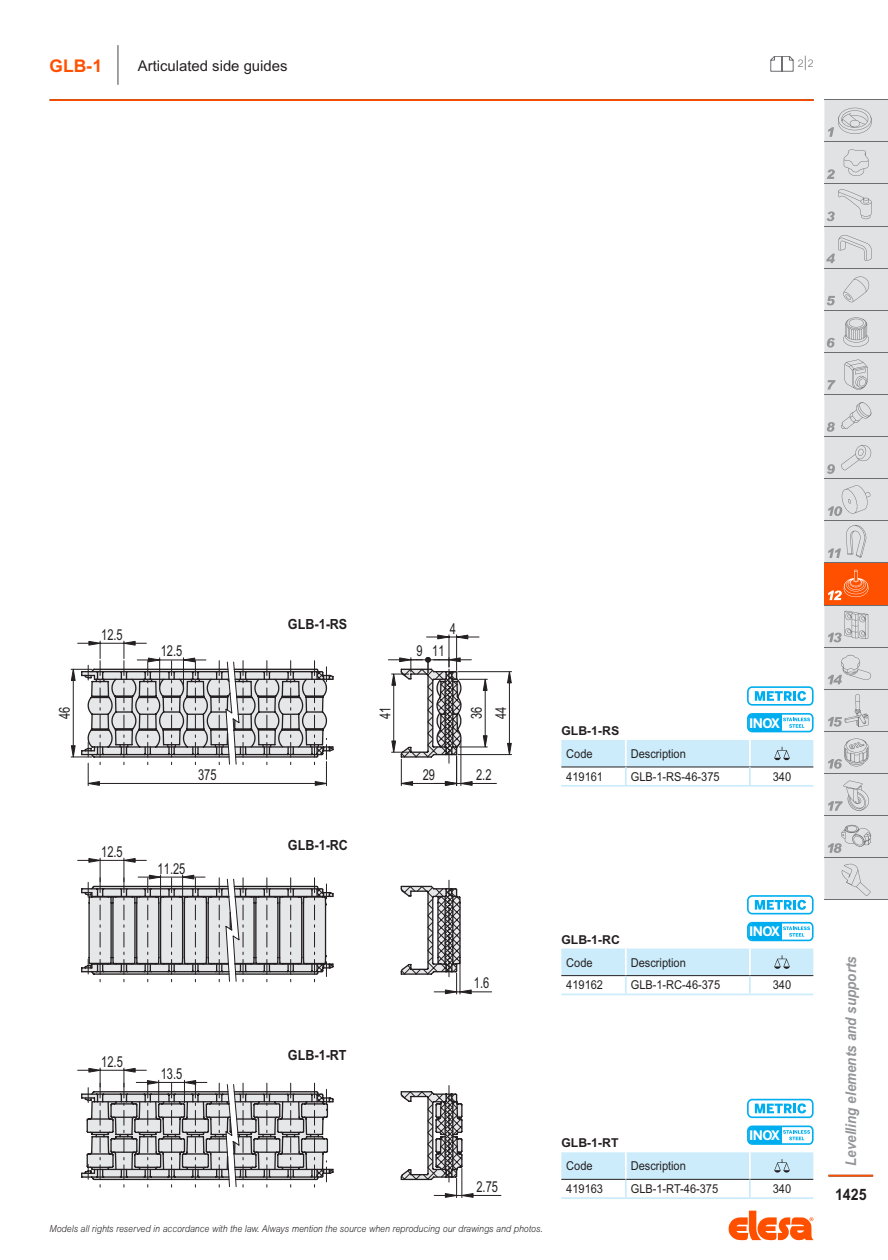
<style>
.page{position:relative;width:888px;height:1260px;background:#fff}
.page>*{position:absolute;margin:0;border:0;box-sizing:border-box;transform-origin:0 0}
.series_2P{font:700 17.5px "Arial MT Std";color:#ff5000}
.t1{font:700 15.75px "Arial MT Std";color:#231f20;scale:.9 1}
.box_ancorato_immagin{font:15.05px/24.3px "Arial Narrow";color:#231f20;scale:.9 1}
.t2{font:italic 700 14.88px "Arial MT Std";color:#939598;scale:.9 1}
.subtitle{font:14.88px "Arial MT Std";color:#231f20}
.box_ancorato_immagin-2{font:700 14px "Arial";color:#231f20;scale:.9 1}
.t3{font:700 13.12px "Benton Sans";letter-spacing:-.05em;color:#fff}
.code{font:12.25px "Arial MT Std";color:#231f20;scale:.9 1}
.bold_L{font:12.25px "Arial MT Std";color:#231f20;scale:.9 1}
.Table_e_pp{font:700 12.25px "Arial MT Std";color:#231f20}
.normal_C{font:12.25px "Arial MT Std";color:#231f20;scale:.9 1}
.EG_next_page{font:300 10.5px "Arial MT Std";color:#6c6d70}
.t4{font:italic 300 9.62px "Arial MT Std";color:#231f20;scale:.9 1}
.s1{font-size:15.75px}
</style>
<div class="page">
<svg style="left:728px;top:1211px;width:86px;height:29px"></svg>
<div style="left:824px;top:100px;width:64px;height:800px;background:#e1e2e4"></div>
<div style="left:824px;top:563px;width:64px;height:42px;background:#ff5000"></div>
<hr style="left:824px;top:99px;width:64px;height:1px;background:#6c6d70">
<hr style="left:824px;top:141px;width:64px;height:1px;background:#6c6d70">
<hr style="left:824px;top:183px;width:64px;height:1px;background:#6c6d70">
<hr style="left:824px;top:226px;width:64px;height:1px;background:#6c6d70">
<hr style="left:824px;top:268px;width:64px;height:1px;background:#6c6d70">
<hr style="left:824px;top:310px;width:64px;height:1px;background:#6c6d70">
<hr style="left:824px;top:352px;width:64px;height:1px;background:#6c6d70">
<hr style="left:824px;top:394px;width:64px;height:1px;background:#6c6d70">
<hr style="left:824px;top:436px;width:64px;height:1px;background:#6c6d70">
<hr style="left:824px;top:478px;width:64px;height:1px;background:#6c6d70">
<hr style="left:824px;top:520px;width:64px;height:1px;background:#6c6d70">
<hr style="left:824px;top:563px;width:64px;height:1px;background:#6c6d70">
<hr style="left:824px;top:605px;width:64px;height:1px;background:#6c6d70">
<hr style="left:824px;top:647px;width:64px;height:1px;background:#6c6d70">
<hr style="left:824px;top:689px;width:64px;height:1px;background:#6c6d70">
<hr style="left:824px;top:731px;width:64px;height:1px;background:#6c6d70">
<hr style="left:824px;top:773px;width:64px;height:1px;background:#6c6d70">
<hr style="left:824px;top:815px;width:64px;height:1px;background:#6c6d70">
<hr style="left:824px;top:857px;width:64px;height:1px;background:#6c6d70">
<hr style="left:824px;top:900px;width:64px;height:1px;background:#6c6d70">
<svg style="left:827px;top:169px;width:8px;height:10px"></svg>
<svg style="left:827px;top:296px;width:8px;height:9px"></svg>
<svg style="left:827px;top:338px;width:8px;height:10px"></svg>
<svg style="left:827px;top:380px;width:9px;height:10px"></svg>
<svg style="left:827px;top:422px;width:8px;height:10px"></svg>
<svg style="left:827px;top:464px;width:8px;height:10px"></svg>
<svg style="left:843px;top:317px;width:26px;height:30px"></svg>
<svg style="left:844px;top:359px;width:24px;height:31px"></svg>
<svg style="left:841px;top:402px;width:30px;height:27px"></svg>
<svg style="left:841px;top:444px;width:30px;height:26px"></svg>
<svg style="left:828px;top:570px;width:40px;height:30px"></svg>
<svg style="left:828px;top:611px;width:40px;height:31px"></svg>
<svg style="left:828px;top:484px;width:43px;height:32px"></svg>
<svg style="left:828px;top:694px;width:40px;height:33px"></svg>
<svg style="left:828px;top:655px;width:43px;height:29px"></svg>
<svg style="left:828px;top:739px;width:40px;height:30px"></svg>
<svg style="left:828px;top:781px;width:41px;height:30px"></svg>
<svg style="left:844px;top:149px;width:24px;height:27px"></svg>
<svg style="left:827px;top:189px;width:45px;height:32px"></svg>
<svg style="left:826px;top:235px;width:46px;height:28px"></svg>
<svg style="left:828px;top:108px;width:44px;height:29px"></svg>
<svg style="left:843px;top:275px;width:26px;height:27px"></svg>
<svg style="left:828px;top:525px;width:39px;height:33px"></svg>
<svg style="left:828px;top:825px;width:43px;height:28px"></svg>
<svg style="left:839px;top:863px;width:32px;height:33px"></svg>
<hr style="left:50px;top:99px;width:764px;height:2px;background:#ff5000">
<hr style="left:828px;top:1175px;width:45px;height:2px;background:#ff5000">
<svg style="left:770px;top:56px;width:23px;height:16px"></svg>
<hr style="left:117px;top:45px;width:2px;height:40px;background:#939598">
<hr style="left:449px;top:635px;width:1px;height:32px;background:#231f20">
<hr style="left:456px;top:635px;width:1px;height:35px;background:#231f20">
<svg style="left:427px;top:634px;width:52px;height:6px"></svg>
<svg style="left:388px;top:657px;width:108px;height:129px"></svg>
<hr style="left:458px;top:671px;width:54px;height:1px;background:#231f20">
<hr style="left:458px;top:754px;width:54px;height:1px;background:#231f20">
<hr style="left:509px;top:683px;width:1px;height:60px;background:#231f20">
<svg style="left:507px;top:671px;width:5px;height:13px"></svg>
<svg style="left:507px;top:743px;width:5px;height:13px"></svg>
<svg style="left:433px;top:989px;width:68px;height:209px"></svg>
<svg style="left:71px;top:641px;width:256px;height:117px"></svg>
<svg style="left:80px;top:667px;width:382px;height:218px"></svg>
<svg style="left:86px;top:895px;width:139px;height:173px"></svg>
<svg style="left:78px;top:1068px;width:249px;height:120px"></svg>
<svg style="left:225px;top:668px;width:238px;height:513px"></svg>
<hr style="left:561px;top:785px;width:65px;height:2px;background:#ccecfb">
<hr style="left:626px;top:785px;width:124px;height:2px;background:#ccecfb">
<hr style="left:750px;top:785px;width:63px;height:2px;background:#ccecfb">
<svg style="left:561px;top:740px;width:252px;height:46px"></svg>
<hr style="left:561px;top:994px;width:65px;height:1px;background:#ccecfb">
<hr style="left:626px;top:994px;width:124px;height:1px;background:#ccecfb">
<hr style="left:750px;top:994px;width:63px;height:1px;background:#ccecfb">
<svg style="left:561px;top:949px;width:252px;height:45px"></svg>
<hr style="left:561px;top:1197px;width:65px;height:2px;background:#ccecfb">
<hr style="left:626px;top:1197px;width:124px;height:2px;background:#ccecfb">
<hr style="left:750px;top:1197px;width:63px;height:2px;background:#ccecfb">
<svg style="left:561px;top:1152px;width:252px;height:46px"></svg>
<svg style="left:747px;top:686px;width:67px;height:20px"></svg>
<svg style="left:747px;top:713px;width:67px;height:19px"></svg>
<svg style="left:747px;top:895px;width:67px;height:19px"></svg>
<svg style="left:747px;top:922px;width:67px;height:19px"></svg>
<svg style="left:747px;top:1099px;width:67px;height:19px"></svg>
<svg style="left:747px;top:1126px;width:67px;height:19px"></svg>
<p class="series_2P" style="left:50px;top:55px;width:54px">GLB-1</p>
<p class="subtitle" style="left:138px;top:57px;width:151px">Articulated side guides</p>
<p class="EG_next_page" style="left:798px;top:57px;width:17px">2<span class="s1">|</span>2</p>
<p class="box_ancorato_immagin" style="left:101px;top:622px;width:26px">12.5</p>
<p class="box_ancorato_immagin" style="left:161px;top:638px;width:26px">12.5</p>
<p class="box_ancorato_immagin-2" style="left:288px;top:614px;width:67px">GLB-1-RS</p>
<p class="box_ancorato_immagin" style="left:52px;top:719px;width:15px;rotate:-90deg">46</p>
<p class="box_ancorato_immagin" style="left:372px;top:719px;width:15px;rotate:-90deg">41</p>
<p class="box_ancorato_immagin" style="left:101px;top:839px;width:26px">12.5</p>
<p class="box_ancorato_immagin" style="left:198px;top:762px;width:22px">375</p>
<p class="box_ancorato_immagin" style="left:158px;top:856px;width:32px">11.25</p>
<p class="box_ancorato_immagin-2" style="left:288px;top:836px;width:68px">GLB-1-RC</p>
<p class="box_ancorato_immagin" style="left:450px;top:616px;width:8px">4</p>
<p class="box_ancorato_immagin" style="left:416px;top:638px;width:33px">9 11</p>
<p class="box_ancorato_immagin" style="left:423px;top:762px;width:15px">29</p>
<p class="box_ancorato_immagin" style="left:464px;top:719px;width:15px;rotate:-90deg">36<br>44</p>
<p class="box_ancorato_immagin" style="left:476px;top:762px;width:19px">2.2</p>
<p class="box_ancorato_immagin" style="left:474px;top:970px;width:19px">1.6</p>
<p class="t3" style="left:749px;top:715px;width:33px">INOX</p>
<p class="Table_e_pp" style="left:561px;top:723px;width:59px">GLB-1-RS</p>
<p class="bold_L" style="left:566px;top:747px;width:31px">Code</p>
<p class="bold_L" style="left:631px;top:747px;width:63px">Description</p>
<p class="code" style="left:566px;top:770px;width:42px">419161</p>
<p class="code" style="left:631px;top:770px;width:100px">GLB-1-RS-46-375</p>
<p class="normal_C" style="left:773px;top:770px;width:22px">340</p>
<p class="t3" style="left:749px;top:924px;width:33px">INOX</p>
<p class="Table_e_pp" style="left:561px;top:932px;width:60px">GLB-1-RC</p>
<p class="bold_L" style="left:566px;top:955px;width:31px">Code</p>
<p class="bold_L" style="left:631px;top:955px;width:63px">Description</p>
<p class="code" style="left:566px;top:978px;width:42px">419162</p>
<p class="code" style="left:631px;top:978px;width:101px">GLB-1-RC-46-375</p>
<p class="normal_C" style="left:773px;top:978px;width:22px">340</p>
<p class="box_ancorato_immagin" style="left:101px;top:1049px;width:26px">12.5</p>
<p class="box_ancorato_immagin" style="left:161px;top:1061px;width:26px">13.5</p>
<p class="box_ancorato_immagin-2" style="left:288px;top:1046px;width:67px">GLB-1-RT</p>
<p class="box_ancorato_immagin" style="left:476px;top:1174px;width:26px">2.75</p>
<p class="t4" style="left:50px;top:1224px;width:549px">Models all rights reserved in accordance with the law. Always mention the source when reproducing our drawings and photos.</p>
<p class="t3" style="left:749px;top:1127px;width:33px">INOX</p>
<p class="Table_e_pp" style="left:561px;top:1136px;width:59px">GLB-1-RT</p>
<p class="bold_L" style="left:566px;top:1159px;width:31px">Code</p>
<p class="bold_L" style="left:631px;top:1159px;width:63px">Description</p>
<p class="code" style="left:566px;top:1182px;width:42px">419163</p>
<p class="code" style="left:631px;top:1182px;width:99px">GLB-1-RT-46-375</p>
<p class="normal_C" style="left:773px;top:1182px;width:22px">340</p>
<h3 class="t2" style="left:842px;top:1166px;width:234px;rotate:-90deg">Levelling elements and supports</h3>
<h2 class="t1" style="left:835px;top:1186px;width:37px">1425</h2>
</div>
